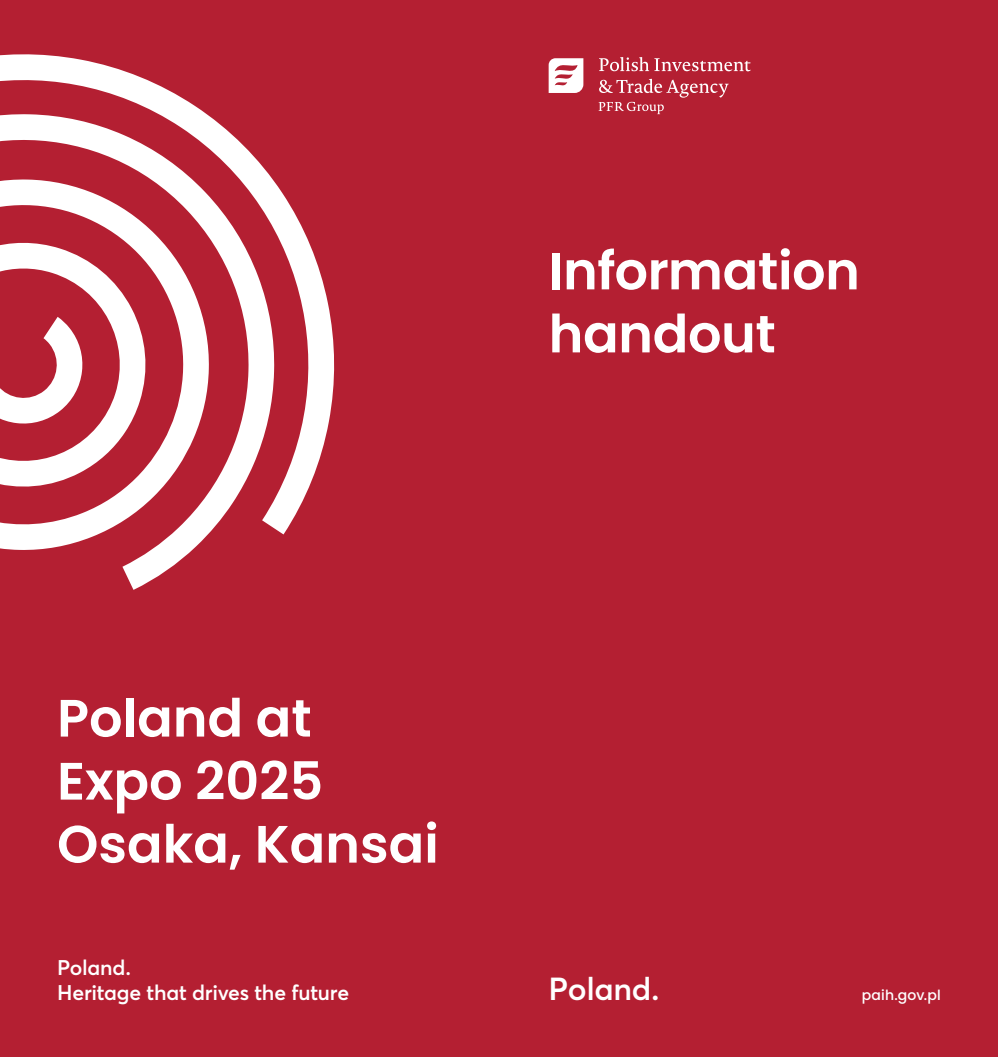
<style>
.page{position:relative;width:998px;height:1057px;background:#fff}
.page>*{position:absolute;margin:0;border:0;box-sizing:border-box;transform-origin:0 0}
.t1{font:600 52.5px/63px "Poppins";color:#fff}
.t2{font:600 31.5px "Averta";letter-spacing:-.01em;color:#fff}
.t3{font:600 21px/25.2px "Averta";letter-spacing:-.01em;color:#fff}
.t4{font:500 14px "Poppins";letter-spacing:.01em;color:#fff}
</style>
<div class="page">
<div style="left:0;top:0;width:997px;height:1057px;background:#b41f32"></div>
<svg style="left:0;top:54px;width:335px;height:481px"></svg>
<svg style="left:0;top:113px;width:275px;height:477px"></svg>
<svg style="left:0;top:179px;width:209px;height:371px"></svg>
<svg style="left:0;top:241px;width:149px;height:249px"></svg>
<svg style="left:548px;top:58px;width:35px;height:35px"></svg>
<svg style="left:598px;top:57px;width:152px;height:57px"></svg>
<p class="t1" style="left:548px;top:240px;width:312px">Information handout</p>
<p class="t1" style="left:57px;top:687px;width:383px">Poland at<br>Expo 2025<br>Osaka, Kansai</p>
<p class="t3" style="left:57px;top:953px;width:293px">Poland.<br>Heritage that drives the future</p>
<p class="t2" style="left:548px;top:966px;width:112px">Poland.</p>
<p class="t4" style="left:861px;top:987px;width:80px">paih.gov.pl</p>
</div>
